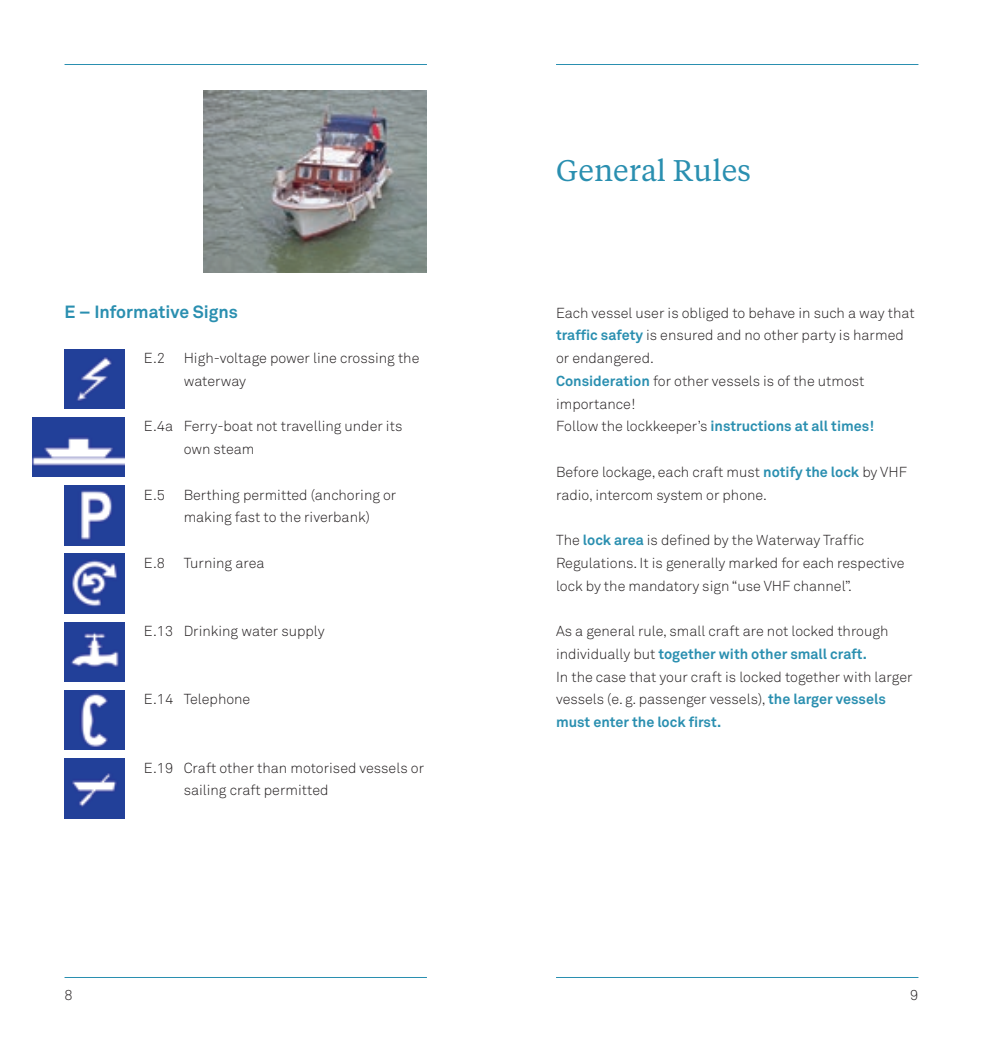
<style>
.page{position:relative;width:983px;height:1042px;background:#fff}
.page>*{position:absolute;margin:0;border:0;box-sizing:border-box;transform-origin:0 0}
.t1{font:29.75px "Tiempos Text";color:#2a8fb0}
.t2{font:700 17.5px "Akkurat Std";color:#2a8fb0}
.t3{font:300 14.35px/22.8px "Akkurat Std";color:#231f20}
.s1{font-weight:700;color:#2a8fb0}
</style>
<div class="page">
<hr style="left:64px;top:64px;width:363px;height:1px;background:#2a8fb0">
<hr style="left:64px;top:977px;width:363px;height:1px;background:#2a8fb0">
<hr style="left:556px;top:64px;width:362px;height:1px;background:#2a8fb0">
<hr style="left:556px;top:977px;width:362px;height:1px;background:#2a8fb0">
<img style="left:64px;top:349px;width:60px;height:59px">
<img style="left:64px;top:690px;width:60px;height:60px">
<img style="left:33px;top:417px;width:91px;height:60px">
<img style="left:64px;top:758px;width:60px;height:60px">
<img style="left:64px;top:485px;width:60px;height:60px">
<img style="left:64px;top:554px;width:60px;height:59px">
<img style="left:64px;top:622px;width:60px;height:59px">
<img style="left:203px;top:90px;width:224px;height:182px">
<p class="t2" style="left:64px;top:301px;width:175px">E – Informative Signs</p>
<p class="t3" style="left:144px;top:347px;width:23px">E.2</p>
<p class="t3" style="left:184px;top:347px;width:237px">High-voltage power line crossing the waterway</p>
<p class="t3" style="left:184px;top:415px;width:220px;text-indent:-40px">E.4a Ferry-boat not travelling under its own steam</p>
<p class="t3" style="left:144px;top:483px;width:23px">E.5</p>
<p class="t3" style="left:184px;top:483px;width:214px">Berthing permitted (anchoring or making fast to the riverbank)</p>
<p class="t3" style="left:144px;top:551px;width:23px">E.8</p>
<p class="t3" style="left:184px;top:551px;width:82px">Turning area</p>
<p class="t3" style="left:144px;top:620px;width:182px">E.13 Drinking water supply</p>
<p class="t3" style="left:144px;top:688px;width:108px">E.14 Telephone</p>
<p class="t3" style="left:184px;top:756px;width:242px;text-indent:-40px">E.19 Craft other than motorised vessels or sailing craft permitted</p>
<h1 class="t1" style="left:556px;top:150px;width:196px">General Rules</h1>
<p class="t3" style="left:556px;top:301px;width:360px">Each vessel user is obliged to behave in such a way that <span class="s1">traffic safety</span> is ensured and no other party is harmed or endangered.<br><span class="s1">Consideration</span> for other vessels is of the utmost importance!<br>Follow the lockkeeper’s <span class="s1">instructions at all times!</span></p>
<p class="t3" style="left:556px;top:460px;width:352px">Before lockage, each craft must <span class="s1">notify the lock</span> by VHF radio, intercom system or phone.</p>
<p class="t3" style="left:556px;top:529px;width:350px">The <span class="s1">lock area</span> is defined by the Waterway Traffic<br>Regulations. It is generally marked for each respective lock by the mandatory sign “use VHF channel”.</p>
<p class="t3" style="left:556px;top:620px;width:358px">As a general rule, small craft are not locked through individually but <span class="s1">together with other small craft.<br></span>In the case that your craft is locked together with larger vessels (e. g. passenger vessels), <span class="s1">the larger vessels must enter the lock first.</span></p>
<p class="t3" style="left:64px;top:984px;width:10px">8</p>
<p class="t3" style="left:910px;top:984px;width:10px">9</p>
</div>
